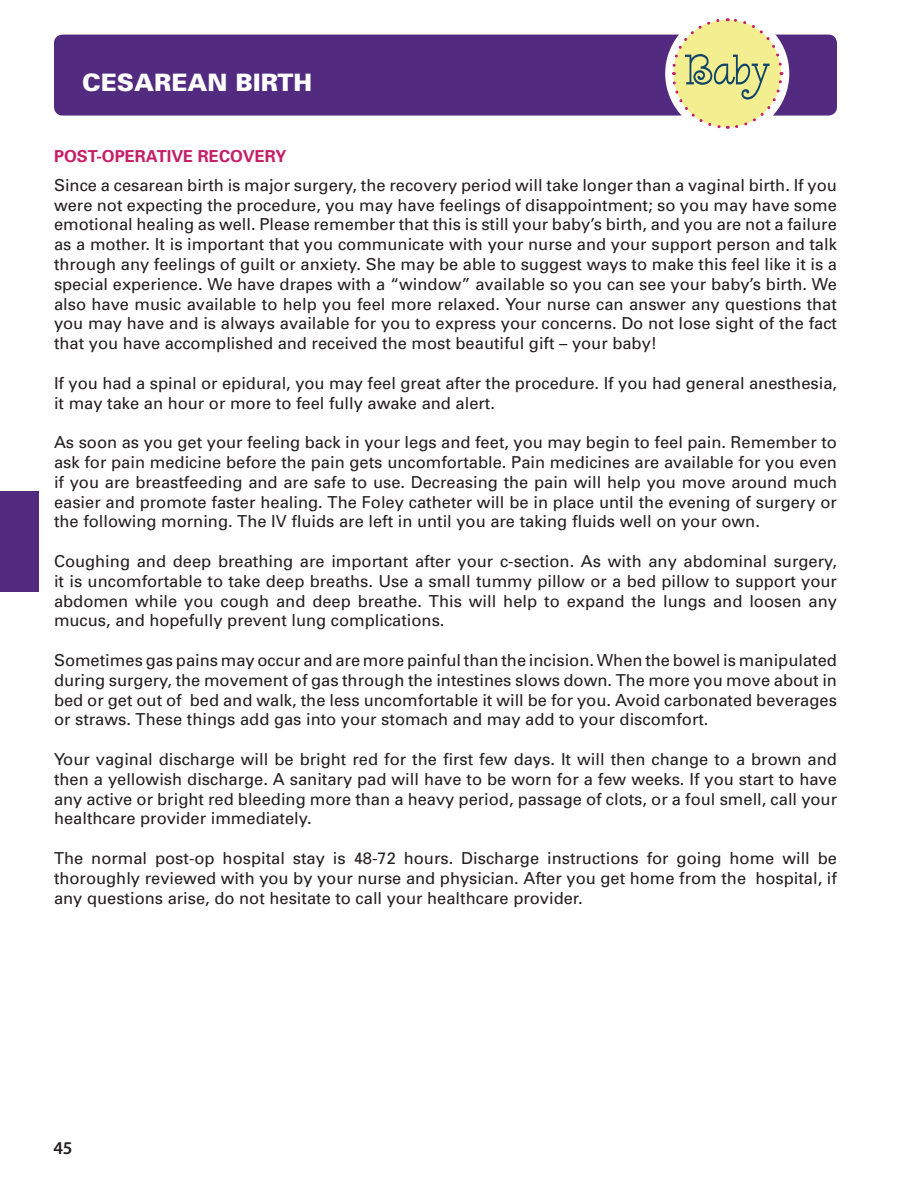
<style>
.page{position:relative;width:918px;height:1188px;background:#fff}
.page>*{position:absolute;margin:0;border:0;box-sizing:border-box;transform-origin:0 0}
.t1{font:900 24px "Univers";color:#fff}
.t2{font:600 18px "Myriad Pro";color:#231f20}
.t3{font:16.5px/19.8px "Univers";color:#231f20;text-align:justify}
.t4{font:700 16.5px "Univers";color:#c51f67}
</style>
<div class="page">
<div style="left:54px;top:35px;width:783px;height:81px;background:#522b81;border-radius:9px"></div>
<div style="left:665px;top:11px;width:124px;height:125px;border:8px solid #fff;border-radius:50%"></div>
<svg style="left:670px;top:17px;width:114px;height:113px"></svg>
<div style="left:0;top:491px;width:39px;height:101px;background:#522b81"></div>
<p class="t1" style="left:82px;top:67px;width:232px">CESAREAN BIRTH</p>
<p class="t4" style="left:54px;top:146px;width:234px">POST-OPERATIVE RECOVERY</p>
<p class="t3" style="left:54px;top:175px;width:785px">Since a cesarean birth is major surgery, the recovery period will take longer than a vaginal birth. If you were not expecting the procedure, you may have feelings of disappointment; so you may have some emotional healing as well. Please remember that this is still your baby’s birth, and you are not a failure as a mother. It is important that you communicate with your nurse and your support person and talk through any feelings of guilt or anxiety. She may be able to suggest ways to make this feel like it is a special experience. We have drapes with a “window” available so you can see your baby’s birth. We also have music available to help you feel more relaxed. Your nurse can answer any questions that you may have and is always available for you to express your concerns. Do not lose sight of the fact that you have accomplished and received the most beautiful gift – your baby!</p>
<p class="t3" style="left:54px;top:373px;width:785px">If you had a spinal or epidural, you may feel great after the procedure. If you had general anesthesia, it may take an hour or more to feel fully awake and alert.</p>
<p class="t3" style="left:54px;top:432px;width:785px">As soon as you get your feeling back in your legs and feet, you may begin to feel pain. Remember to ask for pain medicine before the pain gets uncomfortable. Pain medicines are available for you even if you are breastfeeding and are safe to use. Decreasing the pain will help you move around much easier and promote faster healing. The Foley catheter will be in place until the evening of surgery or the following morning. The IV fluids are left in until you are taking fluids well on your own.</p>
<p class="t3" style="left:54px;top:551px;width:785px">Coughing and deep breathing are important after your c-section. As with any abdominal surgery, it is uncomfortable to take deep breaths. Use a small tummy pillow or a bed pillow to support your abdomen while you cough and deep breathe. This will help to expand the lungs and loosen any mucus, and hopefully prevent lung complications.</p>
<p class="t3" style="left:54px;top:650px;width:785px">Sometimes gas pains may occur and are more painful than the incision. When the bowel is manipulated during surgery, the movement of gas through the intestines slows down. The more you move about in bed or get out of bed and walk, the less uncomfortable it will be for you. Avoid carbonated beverages or straws. These things add gas into your stomach and may add to your discomfort.</p>
<p class="t3" style="left:54px;top:749px;width:785px">Your vaginal discharge will be bright red for the first few days. It will then change to a brown and then a yellowish discharge. A sanitary pad will have to be worn for a few weeks. If you start to have any active or bright red bleeding more than a heavy period, passage of clots, or a foul smell, call your healthcare provider immediately.</p>
<p class="t3" style="left:54px;top:848px;width:785px">The normal post-op hospital stay is 48-72 hours. Discharge instructions for going home will be thoroughly reviewed with you by your nurse and physician. After you get home from the hospital, if any questions arise, do not hesitate to call your healthcare provider.</p>
<p class="t2" style="left:53px;top:1136px;width:21px">45</p>
</div>
